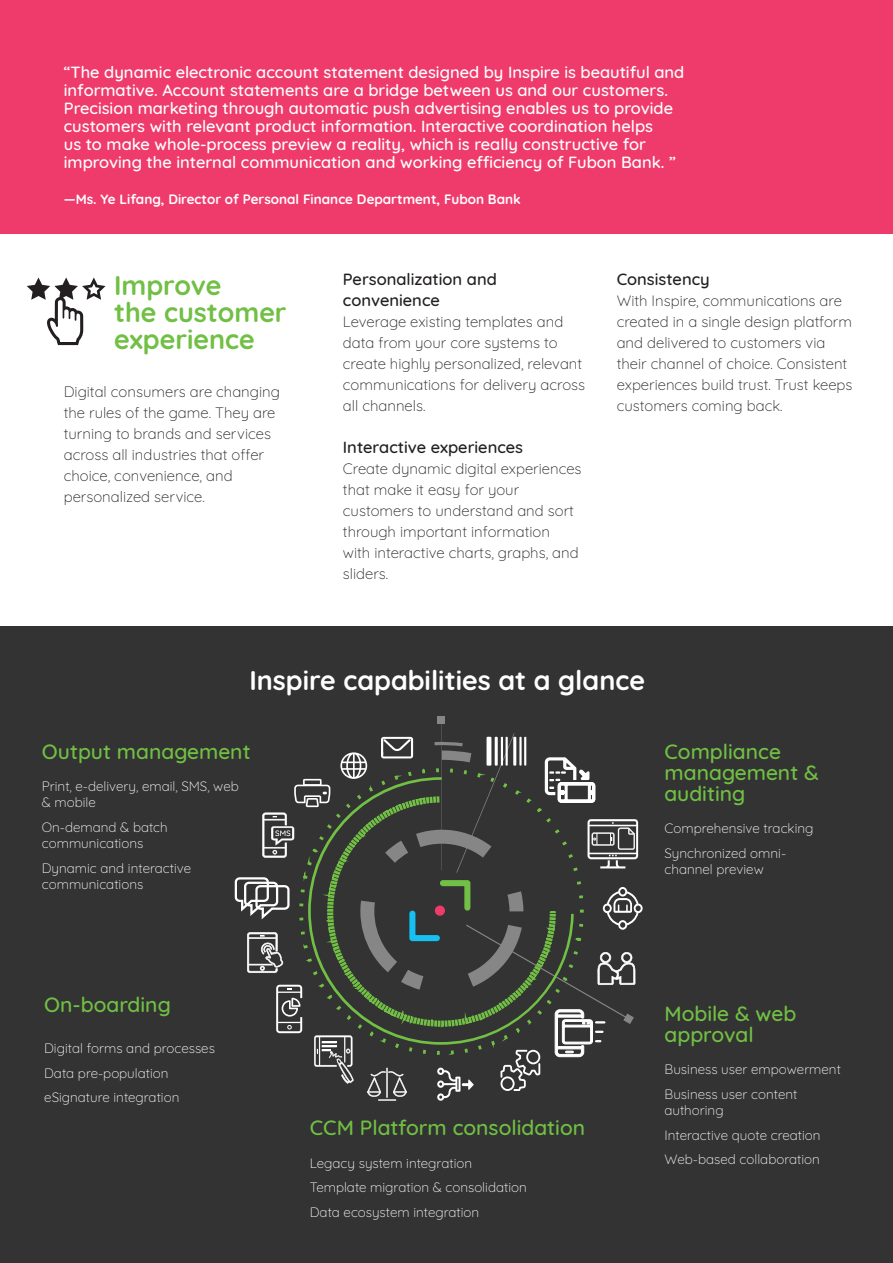
<style>
.page{position:relative;width:893px;height:1263px;background:#fff}
.page>*{position:absolute;margin:0;border:0;box-sizing:border-box;transform-origin:0 0}
.title-side{font:700 27px "Quicksand";color:#fff}
.Subtitle-main{font:700 27px/27px "Quicksand";color:#71bf44}
.subtitle-side{font:500 21px/21px "Quicksand";color:#71bf44}
.qoute{font:500 16.5px/18px "Quicksand";color:#fff}
.subtitle{font:500 16.5px/21px "Quicksand";color:#231f20}
.text{font:300 15px/21px "Quicksand";color:#231f20}
.text-side{font:300 13.5px/16.2px "Quicksand";color:#fff}
.t1{font:700 13.5px "Quicksand";color:#fff}
</style>
<div class="page">
<div style="left:0;top:626px;width:893px;height:637px;background:#323332"></div>
<div style="left:437px;top:716px;width:8px;height:8px;background:#858685"></div>
<svg style="left:234px;top:724px;width:409px;height:377px"></svg>
<div style="left:0;top:0;width:893px;height:234px;background:#ef3b6b"></div>
<svg style="left:27px;top:277px;width:79px;height:68px"></svg>
<p class="qoute" style="left:64px;top:62px;width:622px">“The dynamic electronic account statement designed by Inspire is beautiful and informative. Account statements are a bridge between us and our customers.<br>Precision marketing through automatic push advertising enables us to provide customers with relevant product information. Interactive coordination helps<br>us to make whole-process preview a reality, which is really constructive for improving the internal communication and working efficiency of Fubon Bank. ”</p>
<p class="t1" style="left:64px;top:188px;width:459px">—Ms. Ye Lifang, Director of Personal Finance Department, Fubon Bank</p>
<p class="Subtitle-main" style="left:114px;top:270px;width:174px">Improve<br>the customer experience</p>
<p class="text" style="left:64px;top:380px;width:218px">Digital consumers are changing the rules of the game. They are turning to brands and services across all industries that offer choice, convenience, and personalized service.</p>
<p class="subtitle" style="left:343px;top:267px;width:155px">Personalization and convenience</p>
<p class="text" style="left:343px;top:309px;width:244px">Leverage existing templates and data from your core systems to create highly personalized, relevant communications for delivery across all channels.</p>
<p class="subtitle" style="left:343px;top:435px;width:182px">Interactive experiences</p>
<p class="text" style="left:343px;top:456px;width:240px">Create dynamic digital experiences that make it easy for your customers to understand and sort through important information<br>with interactive charts, graphs, and sliders.</p>
<p class="subtitle" style="left:617px;top:267px;width:95px">Consistency</p>
<p class="text" style="left:617px;top:288px;width:237px">With Inspire, communications are created in a single design platform and delivered to customers via their channel of choice. Consistent experiences build trust. Trust keeps customers coming back.</p>
<p class="title-side" style="left:249px;top:658px;width:397px">Inspire capabilities at a glance</p>
<p class="subtitle-side" style="left:42px;top:739px;width:210px">Output management</p>
<p class="text-side" style="left:42px;top:777px;width:198px">Print, e-delivery, email, SMS, web &amp; mobile</p>
<p class="text-side" style="left:42px;top:817px;width:127px">On-demand &amp; batch communications</p>
<p class="text-side" style="left:42px;top:858px;width:151px">Dynamic and interactive communications</p>
<p class="subtitle-side" style="left:665px;top:739px;width:156px">Compliance management &amp; auditing</p>
<p class="text-side" style="left:665px;top:819px;width:150px">Comprehensive tracking</p>
<p class="text-side" style="left:665px;top:843px;width:123px">Synchronized omni&shy;channel preview</p>
<p class="subtitle-side" style="left:44px;top:992px;width:128px">On-boarding</p>
<p class="text-side" style="left:44px;top:1038px;width:172px">Digital forms and processes</p>
<p class="text-side" style="left:44px;top:1063px;width:126px">Data pre-population</p>
<p class="text-side" style="left:44px;top:1088px;width:137px">eSignature integration</p>
<p class="subtitle-side" style="left:310px;top:1115px;width:277px">CCM Platform consolidation</p>
<p class="text-side" style="left:310px;top:1153px;width:164px">Legacy system integration</p>
<p class="text-side" style="left:310px;top:1178px;width:218px">Template migration &amp; consolidation</p>
<p class="text-side" style="left:310px;top:1203px;width:171px">Data ecosystem integration</p>
<p class="subtitle-side" style="left:665px;top:1001px;width:133px">Mobile &amp; web approval</p>
<p class="text-side" style="left:665px;top:1060px;width:178px">Business user empowerment</p>
<p class="text-side" style="left:665px;top:1084px;width:134px">Business user content authoring</p>
<p class="text-side" style="left:665px;top:1125px;width:157px">Interactive quote creation</p>
<p class="text-side" style="left:665px;top:1150px;width:157px">Web-based collaboration</p>
</div>
